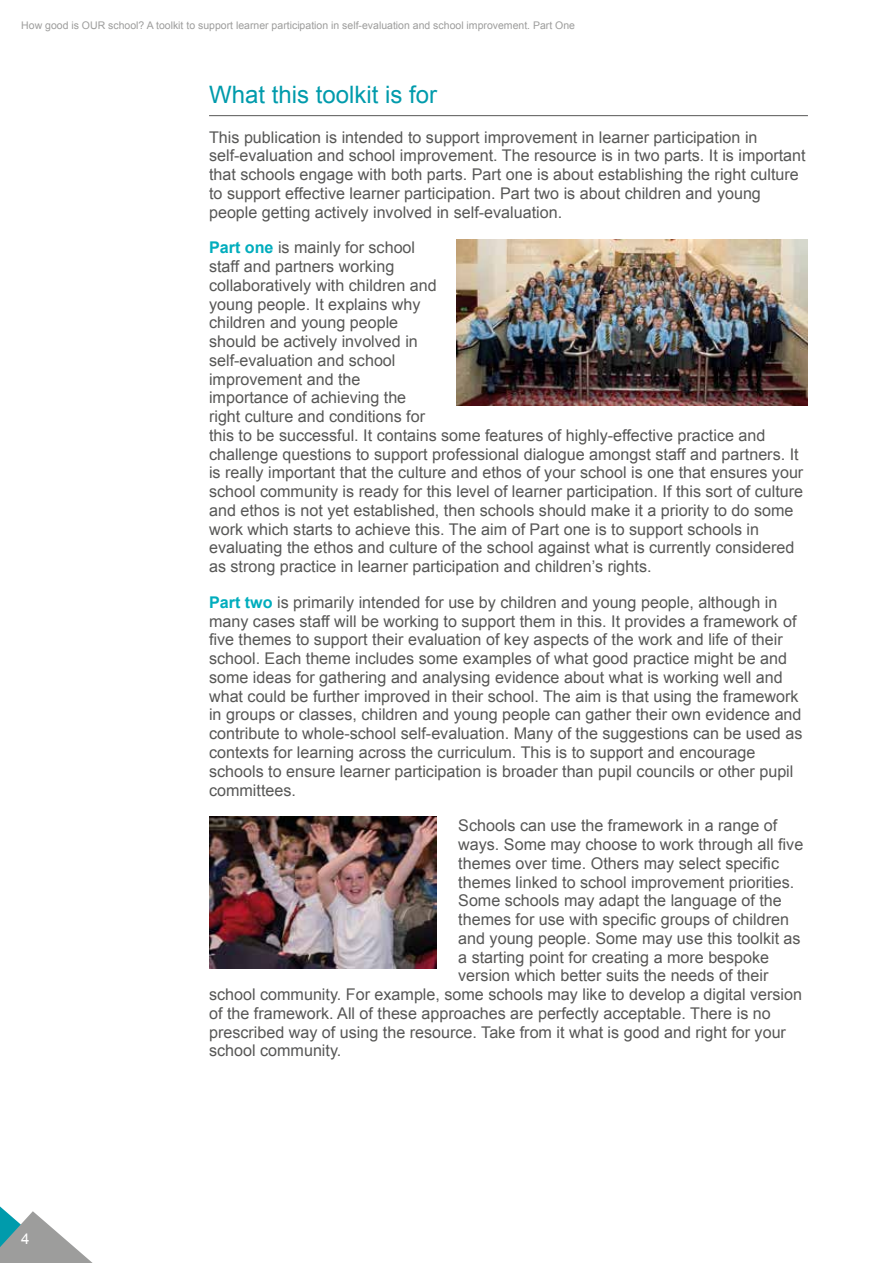
<style>
.page{position:relative;width:893px;height:1263px;background:#fff}
.page>*{position:absolute;margin:0;border:0;box-sizing:border-box;transform-origin:0 0}
.t1{font:24px "Arial";color:#009bac}
.t2{font:16.2px/18.8px "Arial";color:#575756}
.t3{font:15px "Arial";color:#fff}
.t4{font:10.5px "Arial";color:#9d9d9c}
.s1{font-weight:700;color:#00adbd}
</style>
<div class="page">
<svg style="left:0;top:1206px;width:93px;height:57px"></svg>
<hr style="left:209px;top:115px;width:599px;height:1px;background:#575756">
<img style="left:456px;top:240px;width:352px;height:165px">
<img style="left:209px;top:816px;width:228px;height:152px">
<p class="t4" style="left:21px;top:18px;width:555px">How good is OUR school? A toolkit to support learner participation in self-evaluation and school improvement. Part One</p>
<p class="t3" style="left:21px;top:1229px;width:10px">4</p>
<h1 class="t1" style="left:209px;top:78px;width:230px">What this toolkit is for</h1>
<p class="t2" style="left:209px;top:128px;width:598px">This publication is intended to support improvement in learner participation in self-evaluation and school improvement. The resource is in two parts. It is important that schools engage with both parts. Part one is about establishing the right culture to support effective learner participation. Part two is about children and young people getting actively involved in self-evaluation.</p>
<p class="t2" style="left:209px;top:238px;width:596px"><span class="s1">Part one</span> is mainly for school<br>staff and partners working<br>collaboratively with children and<br>young people. It explains why<br>children and young people<br>should be actively involved in<br>self-evaluation and school<br>improvement and the<br>importance of achieving the<br>right culture and conditions for<br>this to be successful. It contains some features of highly-effective practice and challenge questions to support professional dialogue amongst staff and partners. It is really important that the culture and ethos of your school is one that ensures your school community is ready for this level of learner participation. If this sort of culture and ethos is not yet established, then schools should make it a priority to do some work which starts to achieve this. The aim of Part one is to support schools in evaluating the ethos and culture of the school against what is currently considered as strong practice in learner participation and children’s rights.</p>
<p class="t2" style="left:209px;top:593px;width:595px"><span class="s1">Part two</span> is primarily intended for use by children and young people, although in many cases staff will be working to support them in this. It provides a framework of five themes to support their evaluation of key aspects of the work and life of their school. Each theme includes some examples of what good practice might be and some ideas for gathering and analysing evidence about what is working well and what could be further improved in their school. The aim is that using the framework in groups or classes, children and young people can gather their own evidence and contribute to whole-school self-evaluation. Many of the suggestions can be used as contexts for learning across the curriculum. This is to support and encourage schools to ensure learner participation is broader than pupil councils or other pupil committees.</p>
<p class="t2" style="left:458px;top:816px;width:321px">Schools can use the framework in a range of</p>
<p class="t2" style="left:458px;top:835px;width:347px">ways. Some may choose to work through all five</p>
<p class="t2" style="left:458px;top:854px;width:322px">themes over time. Others may select specific</p>
<p class="t2" style="left:458px;top:873px;width:338px">themes linked to school improvement priorities.</p>
<p class="t2" style="left:458px;top:891px;width:325px">Some schools may adapt the language of the</p>
<p class="t2" style="left:458px;top:910px;width:332px">themes for use with specific groups of children</p>
<p class="t2" style="left:458px;top:929px;width:344px">and young people. Some may use this toolkit as</p>
<p class="t2" style="left:458px;top:948px;width:313px">a starting point for creating a more bespoke</p>
<p class="t2" style="left:458px;top:966px;width:312px">version which better suits the needs of their</p>
<p class="t2" style="left:209px;top:985px;width:594px">school community. For example, some schools may like to develop a digital version</p>
<p class="t2" style="left:209px;top:1004px;width:563px">of the framework. All of these approaches are perfectly acceptable. There is no</p>
<p class="t2" style="left:209px;top:1023px;width:578px">prescribed way of using the resource. Take from it what is good and right for your</p>
<p class="t2" style="left:209px;top:1041px;width:134px">school community.</p>
</div>
